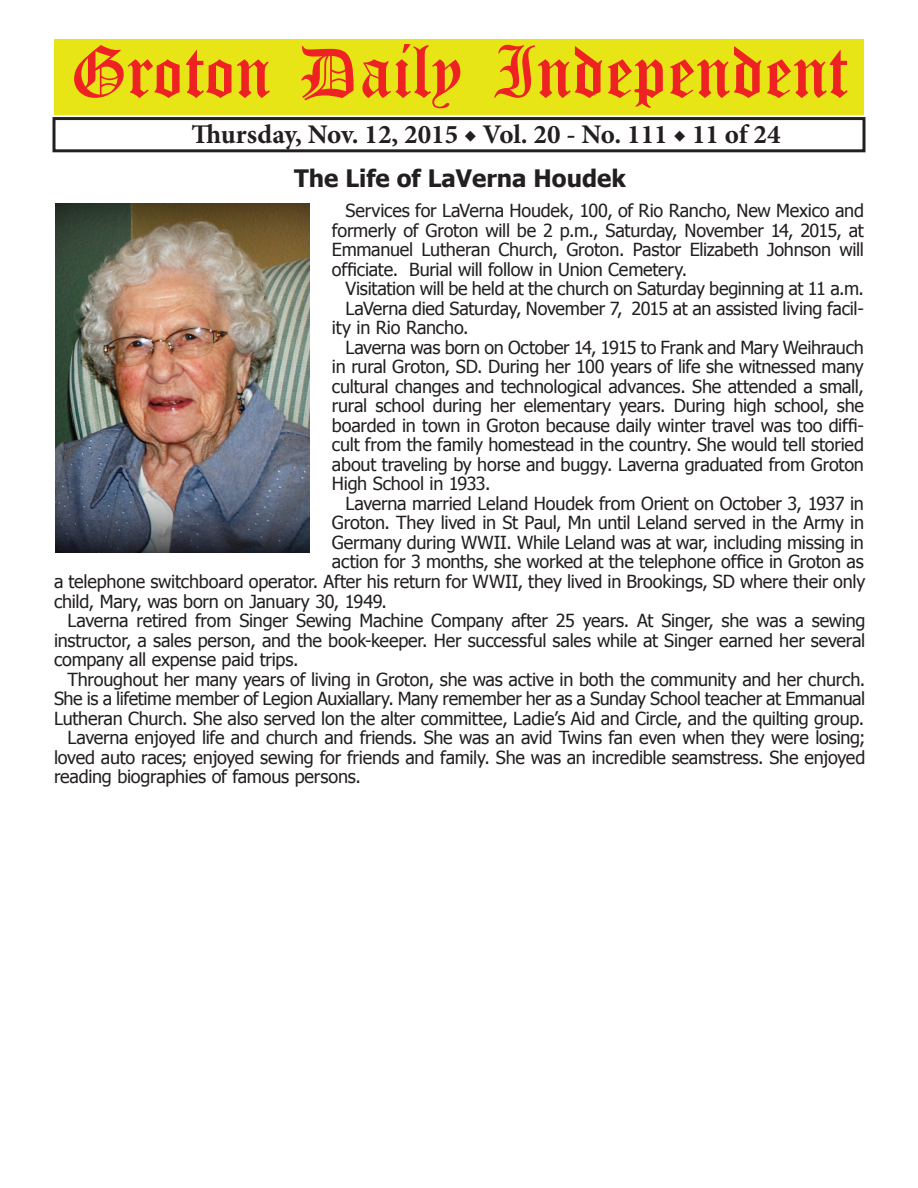
<style>
.page{position:relative;width:918px;height:1188px;background:#fff}
.page>*{position:absolute;margin:0;border:0;box-sizing:border-box;transform-origin:0 0}
.t1{font:54px "Old English Five";color:#ee2123}
.t2{font:700 27px "Minion Pro";color:#231f20}
.t3{font:700 24px "Tahoma";color:#231f20}
.t4{font:18px/19.5px "Tahoma";letter-spacing:-.015em;color:#231f20;text-align:justify}
</style>
<div class="page">
<div style="left:52px;top:117px;width:814px;height:35px;border:3px solid #231f20"></div>
<div style="left:54px;top:40px;width:810px;height:75px;background:#e7e515"></div>
<img style="left:56px;top:204px;width:253px;height:348px">
<h1 class="t1" style="left:70px;top:47px;width:779px">Groton Daily Independent</h1>
<h2 class="t2" style="left:191px;top:116px;width:591px">Thursday, Nov. 12, 2015 ◆ Vol. 20 - No. 111 ◆ 11 of 24</h2>
<h3 class="t3" style="left:294px;top:161px;width:333px">The Life of LaVerna Houdek</h3>
<p class="t4" style="left:332px;top:200px;width:534px;text-indent:14px">Services for LaVerna Houdek, 100, of Rio Rancho, New Mexico and formerly of Groton will be 2 p.m., Saturday, November 14, 2015, at Emmanuel Lutheran Church, Groton. Pastor Elizabeth Johnson will officiate. Burial will follow in Union Cemetery.</p>
<p class="t4" style="left:345px;top:278px;width:520px">Visitation will be held at the church on Saturday beginning at 11 a.m.</p>
<p class="t4" style="left:345px;top:298px;width:520px">LaVerna died Saturday, November 7, 2015 at an assisted living facil-</p>
<p class="t4" style="left:332px;top:317px;width:138px">ity in Rio Rancho.</p>
<p class="t4" style="left:345px;top:337px;width:520px">Laverna was born on October 14, 1915 to Frank and Mary Weihrauch</p>
<p class="t4" style="left:332px;top:356px;width:533px">in rural Groton, SD. During her 100 years of life she witnessed many</p>
<p class="t4" style="left:332px;top:376px;width:533px">cultural changes and technological advances. She attended a small,</p>
<p class="t4" style="left:332px;top:395px;width:533px">rural school during her elementary years. During high school, she</p>
<p class="t4" style="left:332px;top:415px;width:533px">boarded in town in Groton because daily winter travel was too diffi-</p>
<p class="t4" style="left:332px;top:434px;width:533px">cult from the family homestead in the country. She would tell storied</p>
<p class="t4" style="left:332px;top:454px;width:533px">about traveling by horse and buggy. Laverna graduated from Groton</p>
<p class="t4" style="left:332px;top:473px;width:160px">High School in 1933.</p>
<p class="t4" style="left:345px;top:493px;width:520px">Laverna married Leland Houdek from Orient on October 3, 1937 in</p>
<p class="t4" style="left:332px;top:512px;width:534px">Groton. They lived in St Paul, Mn until Leland served in the Army in</p>
<p class="t4" style="left:332px;top:532px;width:533px">Germany during WWII. While Leland was at war, including missing in</p>
<p class="t4" style="left:332px;top:551px;width:533px">action for 3 months, she worked at the telephone office in Groton as</p>
<p class="t4" style="left:54px;top:571px;width:813px">a telephone switchboard operator. After his return for WWII, they lived in Brookings, SD where their only</p>
<p class="t4" style="left:54px;top:591px;width:335px">child, Mary, was born on January 30, 1949.</p>
<p class="t4" style="left:68px;top:610px;width:800px">Laverna retired from Singer Sewing Machine Company after 25 years. At Singer, she was a sewing</p>
<p class="t4" style="left:54px;top:630px;width:813px">instructor, a sales person, and the book-keeper. Her successful sales while at Singer earned her several</p>
<p class="t4" style="left:54px;top:649px;width:246px">company all expense paid trips.</p>
<p class="t4" style="left:68px;top:669px;width:799px">Throughout her many years of living in Groton, she was active in both the community and her church.</p>
<p class="t4" style="left:54px;top:688px;width:813px">She is a lifetime member of Legion Auxiallary. Many remember her as a Sunday School teacher at Emmanual</p>
<p class="t4" style="left:54px;top:708px;width:812px">Lutheran Church. She also served lon the alter committee, Ladie’s Aid and Circle, and the quilting group.</p>
<p class="t4" style="left:68px;top:727px;width:800px">Laverna enjoyed life and church and friends. She was an avid Twins fan even when they were losing;</p>
<p class="t4" style="left:54px;top:747px;width:813px">loved auto races; enjoyed sewing for friends and family. She was an incredible seamstress. She enjoyed</p>
<p class="t4" style="left:54px;top:766px;width:309px">reading biographies of famous persons.</p>
</div>
